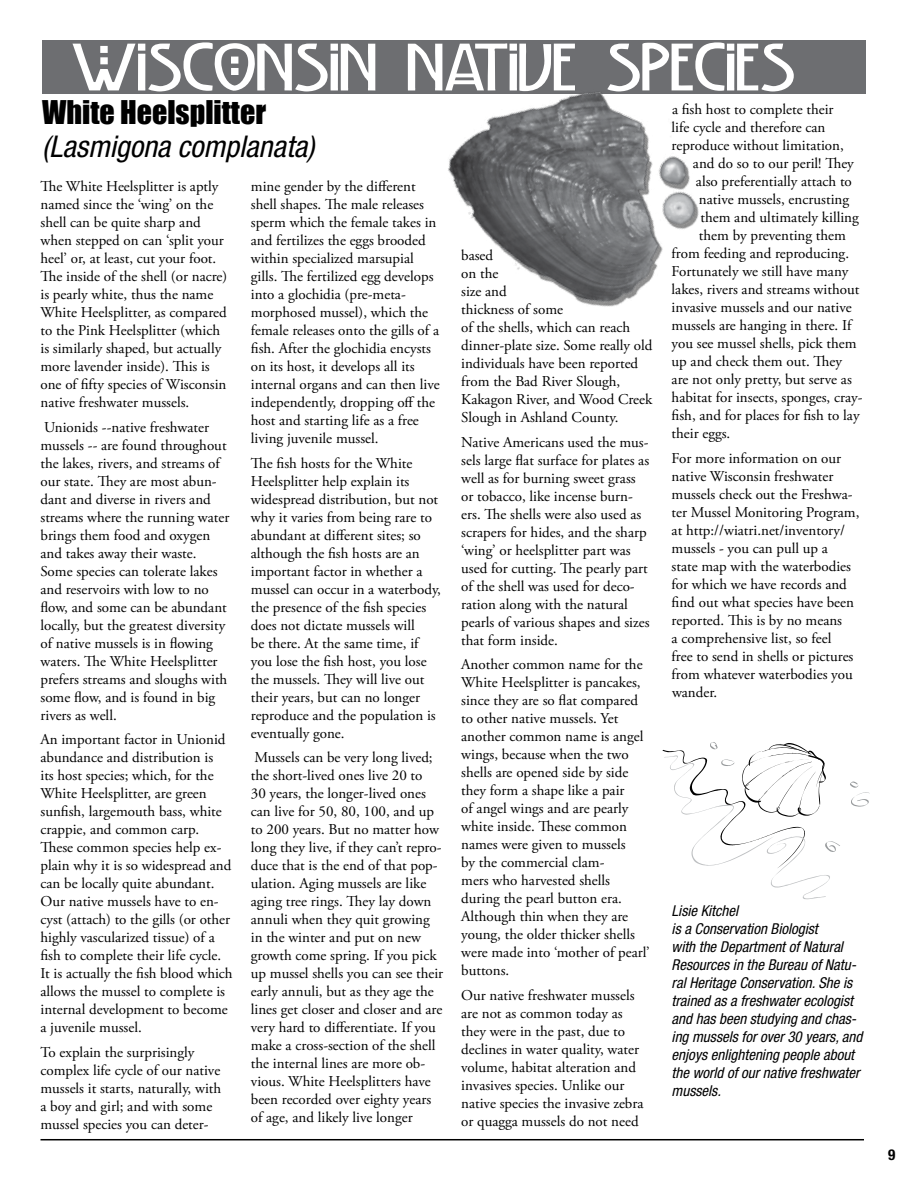
<style>
.page{position:relative;width:918px;height:1188px;background:#fff}
.page>*{position:absolute;margin:0;border:0;box-sizing:border-box;transform-origin:0 0}
.t1{font:58.5px "Chelsea Studio";color:#fff}
.t2{font:italic condensed 30px "Helvetica Neue";color:#000}
.t3{font:30px "Impact";color:#000}
.t4{font:15px/18px "Adobe Garamond Pro";color:#000}
.t5{font:italic condensed 15px/18px "Helvetica Neue";color:#000}
.t6{font:700 condensed 15px "Helvetica Neue";color:#000}
</style>
<div class="page">
<hr style="left:40px;top:1139px;width:824px;height:1px;background:#000">
<div style="left:42px;top:40px;width:824px;height:54px;background:#6d6e71"></div>
<img style="left:448px;top:92px;width:251px;height:215px">
<svg style="left:850px;top:781px;width:20px;height:26px"></svg>
<svg style="left:662px;top:742px;width:178px;height:158px"></svg>
<h1 class="t1" style="left:71px;top:36px;width:726px">WISCONSIN NATIVE SPECIES</h1>
<h2 class="t3" style="left:42px;top:89px;width:226px">White Heelsplitter</h2>
<h2 class="t2" style="left:42px;top:129px;width:274px">(Lasmigona complanata)</h2>
<p class="t4" style="left:672px;top:101px;width:163px">a fish host to complete their</p>
<p class="t4" style="left:672px;top:119px;width:155px">life cycle and therefore can</p>
<p class="t4" style="left:672px;top:137px;width:174px">reproduce without limitation,</p>
<p class="t4" style="left:693px;top:155px;width:162px">and do so to our peril! They</p>
<p class="t4" style="left:696px;top:173px;width:157px">also preferentially attach to</p>
<p class="t4" style="left:699px;top:191px;width:152px">native mussels, encrusting</p>
<p class="t4" style="left:700px;top:209px;width:160px">them and ultimately killing</p>
<p class="t4" style="left:699px;top:227px;width:148px">them by preventing them</p>
<p class="t4" style="left:672px;top:245px;width:179px">from feeding and reproducing.</p>
<p class="t4" style="left:672px;top:263px;width:178px">Fortunately we still have many</p>
<p class="t4" style="left:672px;top:281px;width:189px">lakes, rivers and streams without</p>
<p class="t4" style="left:672px;top:299px;width:182px">invasive mussels and our native</p>
<p class="t4" style="left:672px;top:317px;width:181px">mussels are hanging in there. If</p>
<p class="t4" style="left:672px;top:335px;width:187px">you see mussel shells, pick them</p>
<p class="t4" style="left:672px;top:353px;width:172px">up and check them out. They</p>
<p class="t4" style="left:672px;top:371px;width:182px">are not only pretty, but serve as</p>
<p class="t4" style="left:672px;top:389px;width:192px">habitat for insects, sponges, cray-</p>
<p class="t4" style="left:672px;top:407px;width:189px">fish, and for places for fish to lay</p>
<p class="t4" style="left:672px;top:425px;width:60px">their eggs.</p>
<p class="t4" style="left:672px;top:450px;width:189px">For more information on our native Wisconsin freshwater mussels check out the Freshwa&shy;ter Mussel Monitoring Program, at http://wiatri.net/inventory/ mussels - you can pull up a<br>state map with the waterbodies for which we have records and find out what species have been reported. This is by no means<br>a comprehensive list, so feel<br>free to send in shells or pictures from whatever waterbodies you wander.</p>
<p class="t4" style="left:40px;top:178px;width:188px">The White Heelsplitter is aptly named since the ‘wing’ on the shell can be quite sharp and when stepped on can ‘split your heel’ or, at least, cut your foot.<br>The inside of the shell (or nacre) is pearly white, thus the name<br>White Heelsplitter, as compared to the Pink Heelsplitter (which is similarly shaped, but actually more lavender inside). This is one of fifty species of Wisconsin native freshwater mussels.</p>
<p class="t4" style="left:40px;top:418px;width:190px">Unionids --native freshwater mussels -- are found throughout the lakes, rivers, and streams of our state. They are most abun&shy;dant and diverse in rivers and streams where the running water brings them food and oxygen and takes away their waste.<br>Some species can tolerate lakes and reservoirs with low to no flow, and some can be abundant locally, but the greatest diversity of native mussels is in flowing waters. The White Heelsplitter prefers streams and sloughs with some flow, and is found in big rivers as well.</p>
<p class="t4" style="left:40px;top:731px;width:194px">An important factor in Unionid abundance and distribution is<br>its host species; which, for the<br>White Heelsplitter, are green sunfish, largemouth bass, white crappie, and common carp.<br>These common species help ex&shy;plain why it is so widespread and can be locally quite abundant.<br>Our native mussels have to en&shy;cyst (attach) to the gills (or other highly vascularized tissue) of a fish to complete their life cycle.<br>It is actually the fish blood which allows the mussel to complete is internal development to become a juvenile mussel.</p>
<p class="t4" style="left:40px;top:1044px;width:182px">To explain the surprisingly complex life cycle of our native mussels it starts, naturally, with a boy and girl; and with some mussel species you can deter-</p>
<p class="t4" style="left:251px;top:178px;width:190px">mine gender by the different shell shapes. The male releases sperm which the female takes in and fertilizes the eggs brooded within specialized marsupial gills. The fertilized egg develops into a glochidia (pre-meta&shy;morphosed mussel), which the female releases onto the gills of a fish. After the glochidia encysts on its host, it develops all its internal organs and can then live independently, dropping off the host and starting life as a free living juvenile mussel.</p>
<p class="t4" style="left:251px;top:454px;width:192px">The fish hosts for the White<br>Heelsplitter help explain its widespread distribution, but not why it varies from being rare to abundant at different sites; so although the fish hosts are an important factor in whether a mussel can occur in a waterbody, the presence of the fish species does not dictate mussels will<br>be there. At the same time, if you lose the fish host, you lose the mussels. They will live out their years, but can no longer reproduce and the population is eventually gone.</p>
<p class="t4" style="left:251px;top:749px;width:194px">Mussels can be very long lived; the short-lived ones live 20 to<br>30 years, the longer-lived ones can live for 50, 80, 100, and up to 200 years. But no matter how long they live, if they can’t repro&shy;duce that is the end of that pop&shy;ulation. Aging mussels are like aging tree rings. They lay down annuli when they quit growing in the winter and put on new growth come spring. If you pick up mussel shells you can see their early annuli, but as they age the lines get closer and closer and are very hard to differentiate. If you make a cross-section of the shell the internal lines are more ob&shy;vious. White Heelsplitters have been recorded over eighty years of age, and likely live longer</p>
<p class="t4" style="left:461px;top:247px;width:193px">based<br>on the<br>size and<br>thickness of some<br>of the shells, which can reach dinner-plate size. Some really old individuals have been reported from the Bad River Slough,<br>Kakagon River, and Wood Creek<br>Slough in Ashland County.</p>
<p class="t4" style="left:461px;top:433px;width:190px">Native Americans used the mus&shy;sels large flat surface for plates as well as for burning sweet grass or tobacco, like incense burn&shy;ers. The shells were also used as scrapers for hides, and the sharp ‘wing’ or heelsplitter part was used for cutting. The pearly part of the shell was used for deco&shy;ration along with the natural pearls of various shapes and sizes that form inside.</p>
<p class="t4" style="left:461px;top:656px;width:190px">Another common name for the<br>White Heelsplitter is pancakes, since they are so flat compared to other native mussels. Yet another common name is angel wings, because when the two shells are opened side by side they form a shape like a pair<br>of angel wings and are pearly white inside. These common names were given to mussels<br>by the commercial clam-<br>mers who harvested shells during the pearl button era.<br>Although thin when they are young, the older thicker shells were made into ‘mother of pearl’ buttons.</p>
<p class="t4" style="left:461px;top:987px;width:184px">Our native freshwater mussels are not as common today as they were in the past, due to declines in water quality, water volume, habitat alteration and invasives species. Unlike our native species the invasive zebra or quagga mussels do not need</p>
<p class="t5" style="left:672px;top:902px;width:192px">Lisie Kitchel<br>is a Conservation Biologist<br>with the Department of Natural<br>Resources in the Bureau of Natu&shy;ral Heritage Conservation. She is trained as a freshwater ecologist and has been studying and chas&shy;ing mussels for over 30 years, and enjoys enlightening people about the world of our native freshwater mussels.</p>
<p class="t6" style="left:888px;top:1145px;width:9px">9</p>
</div>
